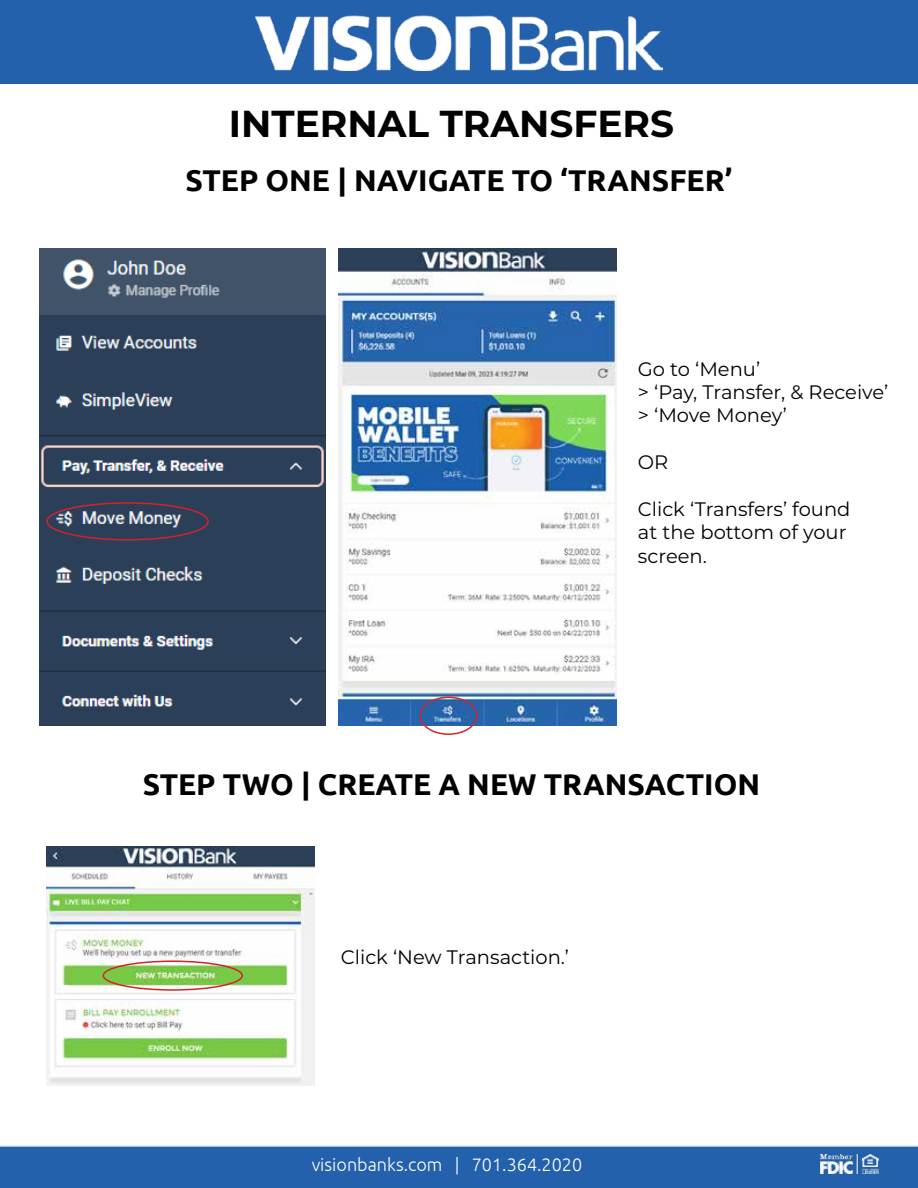
<style>
.page{position:relative;width:918px;height:1188px;background:#fff}
.page>*{position:absolute;margin:0;border:0;box-sizing:border-box;transform-origin:0 0}
.t1{font:700 37.5px "Montserrat";color:#000}
.t2{font:700 30px "Ubuntu";color:#000}
.t3{font:19.5px/23.4px "Montserrat";color:#000}
.t4{font:300 18px "Ubuntu";color:#fff}
</style>
<div class="page">
<div style="left:0;top:0;width:918px;height:83px;background:#2461ac"></div>
<img style="left:256px;top:15px;width:406px;height:56px">
<div style="left:0;top:1145px;width:918px;height:43px;background:#2461ac"></div>
<img style="left:821px;top:1154px;width:58px;height:19px">
<img style="left:339px;top:248px;width:277px;height:477px">
<img style="left:46px;top:847px;width:269px;height:238px">
<img style="left:40px;top:248px;width:285px;height:477px">
<div style="left:420px;top:697px;width:58px;height:38px;border:2px solid #d2232a;border-radius:50%"></div>
<div style="left:46px;top:502px;width:163px;height:39px;border:2px solid #d2232a;border-radius:50%"></div>
<div style="left:103px;top:960px;width:140px;height:31px;border:2px solid #d2232a;border-radius:50%"></div>
<h1 class="t1" style="left:229px;top:96px;width:447px">INTERNAL TRANSFERS</h1>
<h2 class="t2" style="left:186px;top:163px;width:548px">STEP ONE | NAVIGATE TO ‘TRANSFER’</h2>
<p class="t3" style="left:638px;top:356px;width:252px">Go to ‘Menu’<br>&gt; ‘Pay, Transfer, &amp; Receive’ &gt; ‘Move Money’</p>
<p class="t3" style="left:638px;top:450px;width:32px">OR</p>
<p class="t3" style="left:638px;top:497px;width:214px">Click ‘Transfers’ found at the bottom of your screen.</p>
<h2 class="t2" style="left:143px;top:766px;width:619px">STEP TWO | CREATE A NEW TRANSACTION</h2>
<p class="t3" style="left:341px;top:945px;width:229px">Click ‘New Transaction.’</p>
<p class="t4" style="left:312px;top:1154px;width:272px">visionbanks.com | 701.364.2020</p>
</div>
